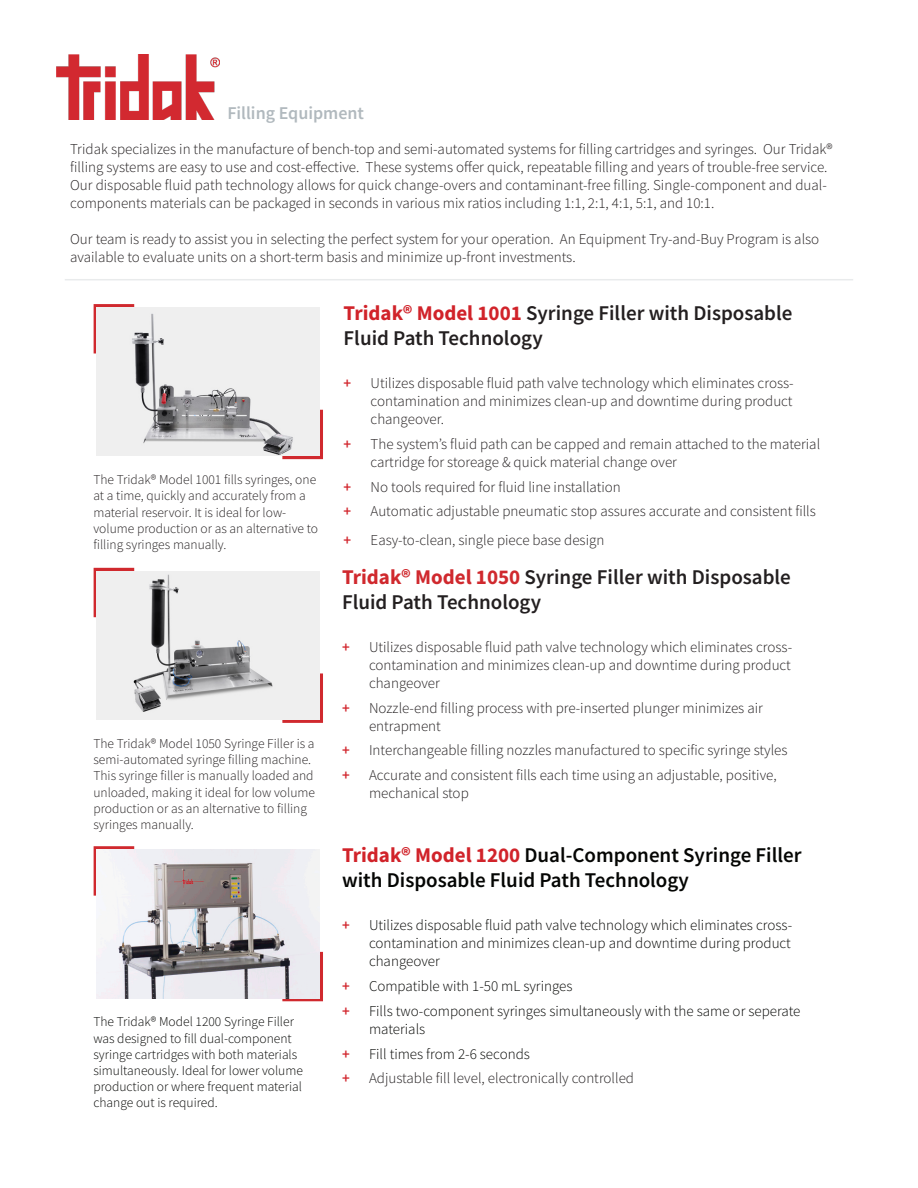
<style>
.page{position:relative;width:918px;height:1188px;background:#fff}
.page>*{position:absolute;margin:0;border:0;box-sizing:border-box;transform-origin:0 0}
.t1{font:600 21px/25.2px "Source Sans Pro";color:#231f20}
.t2{font:600 21px/25.2px "Source Sans Pro";color:#040503}
.t3{font:600 18px "Source Sans Pro";color:#b1b9be}
.t4{font:300 15px/18px "Source Sans Pro";color:#231f20}
.t5{font:300 15px/18px "Source Sans Pro";color:#040503;text-align:justify}
.t6{font:600 15px "Source Sans Pro";color:#d1232a}
.t7{font:300 13.5px/16.2px "Source Sans Pro";color:#231f20}
.t8{font:300 13.5px/16.2px "Source Sans Pro";color:#040503}
.s1{font-weight:700;color:#d1232a}
.s2{font-weight:700;color:#d0292e}
</style>
<div class="page">
<img style="left:57px;top:54px;width:163px;height:65px">
<svg style="left:93px;top:304px;width:42px;height:55px"></svg>
<svg style="left:282px;top:409px;width:41px;height:51px"></svg>
<img style="left:97px;top:307px;width:223px;height:149px">
<svg style="left:93px;top:567px;width:42px;height:56px"></svg>
<svg style="left:282px;top:673px;width:41px;height:50px"></svg>
<img style="left:97px;top:571px;width:223px;height:149px">
<svg style="left:93px;top:846px;width:42px;height:50px"></svg>
<svg style="left:276px;top:951px;width:47px;height:51px"></svg>
<img style="left:97px;top:849px;width:223px;height:149px">
<hr style="left:65px;top:279px;width:788px;height:1px;background:#e9ebec">
<p class="t3" style="left:227px;top:102px;width:138px">Filling Equipment</p>
<p class="t4" style="left:70px;top:140px;width:764px">Tridak specializes in the manufacture of bench-top and semi-automated systems for filling cartridges and syringes. Our Tridak® filling systems are easy to use and cost-effective. These systems offer quick, repeatable filling and years of trouble-free service.<br>Our disposable fluid path technology allows for quick change-overs and contaminant-free filling. Single-component and dual&shy;components materials can be packaged in seconds in various mix ratios including 1:1, 2:1, 4:1, 5:1, and 10:1.</p>
<p class="t4" style="left:70px;top:230px;width:751px">Our team is ready to assist you in selecting the perfect system for your operation. An Equipment Try-and-Buy Program is also available to evaluate units on a short-term basis and minimize up-front investments.</p>
<p class="t7" style="left:93px;top:472px;width:226px">The Tridak® Model 1001 fills syringes, one at a time, quickly and accurately from a material reservoir. It is ideal for low&shy;volume production or as an alternative to filling syringes manually.</p>
<p class="t7" style="left:93px;top:735px;width:223px">The Tridak® Model 1050 Syringe Filler is a semi-automated syringe filling machine.<br>This syringe filler is manually loaded and unloaded, making it ideal for low volume production or as an alternative to filling syringes manually.</p>
<p class="t8" style="left:93px;top:1014px;width:211px">The Tridak® Model 1200 Syringe Filler was designed to fill dual-component syringe cartridges with both materials simultaneously. Ideal for lower volume production or where frequent material change out is required.</p>
<h1 class="t1" style="left:344px;top:300px;width:450px"><span class="s1">Tridak® Model 1001</span> Syringe Filler with Disposable<br>Fluid Path Technology</h1>
<p class="t6" style="left:344px;top:373px;width:9px">+</p>
<p class="t4" style="left:371px;top:374px;width:425px;text-align:justify">Utilizes disposable fluid path valve technology which eliminates cross&shy;contamination and minimizes clean-up and downtime during product changeover.</p>
<p class="t6" style="left:344px;top:434px;width:9px">+</p>
<p class="t4" style="left:371px;top:435px;width:451px">The system’s fluid path can be capped and remain attached to the material cartridge for storeage &amp; quick material change over</p>
<p class="t6" style="left:344px;top:477px;width:9px">+</p>
<p class="t4" style="left:371px;top:478px;width:252px">No tools required for fluid line installation</p>
<p class="t6" style="left:344px;top:502px;width:9px">+</p>
<p class="t4" style="left:371px;top:503px;width:447px">Automatic adjustable pneumatic stop assures accurate and consistent fills</p>
<p class="t6" style="left:344px;top:530px;width:9px">+</p>
<p class="t4" style="left:371px;top:531px;width:235px">Easy-to-clean, single piece base design</p>
<h1 class="t1" style="left:342px;top:564px;width:450px"><span class="s2">Tridak® Model 1050</span> Syringe Filler with Disposable<br>Fluid Path Technology</h1>
<p class="t6" style="left:342px;top:637px;width:9px">+</p>
<p class="t4" style="left:369px;top:638px;width:425px;text-align:justify">Utilizes disposable fluid path valve technology which eliminates cross&shy;contamination and minimizes clean-up and downtime during product changeover</p>
<p class="t6" style="left:342px;top:698px;width:9px">+</p>
<p class="t4" style="left:369px;top:699px;width:395px">Nozzle-end filling process with pre-inserted plunger minimizes air entrapment</p>
<p class="t6" style="left:342px;top:741px;width:9px">+</p>
<p class="t4" style="left:369px;top:741px;width:420px">Interchangeable filling nozzles manufactured to specific syringe styles</p>
<p class="t6" style="left:342px;top:765px;width:9px">+</p>
<p class="t4" style="left:369px;top:766px;width:409px">Accurate and consistent fills each time using an adjustable, positive, mechanical stop</p>
<h1 class="t2" style="left:342px;top:842px;width:461px"><span class="s1">Tridak® Model 1200</span> Dual-Component Syringe Filler with Disposable Fluid Path Technology</h1>
<p class="t6" style="left:342px;top:916px;width:9px">+</p>
<p class="t5" style="left:369px;top:916px;width:425px">Utilizes disposable fluid path valve technology which eliminates cross&shy;contamination and minimizes clean-up and downtime during product changeover</p>
<p class="t6" style="left:342px;top:976px;width:9px">+</p>
<p class="t5" style="left:369px;top:977px;width:205px">Compatible with 1-50 mL syringes</p>
<p class="t6" style="left:342px;top:1001px;width:9px">+</p>
<p class="t5" style="left:369px;top:1002px;width:433px">Fills two-component syringes simultaneously with the same or seperate materials</p>
<p class="t6" style="left:342px;top:1044px;width:9px">+</p>
<p class="t5" style="left:369px;top:1045px;width:162px">Fill times from 2-6 seconds</p>
<p class="t6" style="left:342px;top:1069px;width:9px">+</p>
<p class="t4" style="left:369px;top:1069px;width:267px">Adjustable fill level, electronically controlled</p>
</div>
